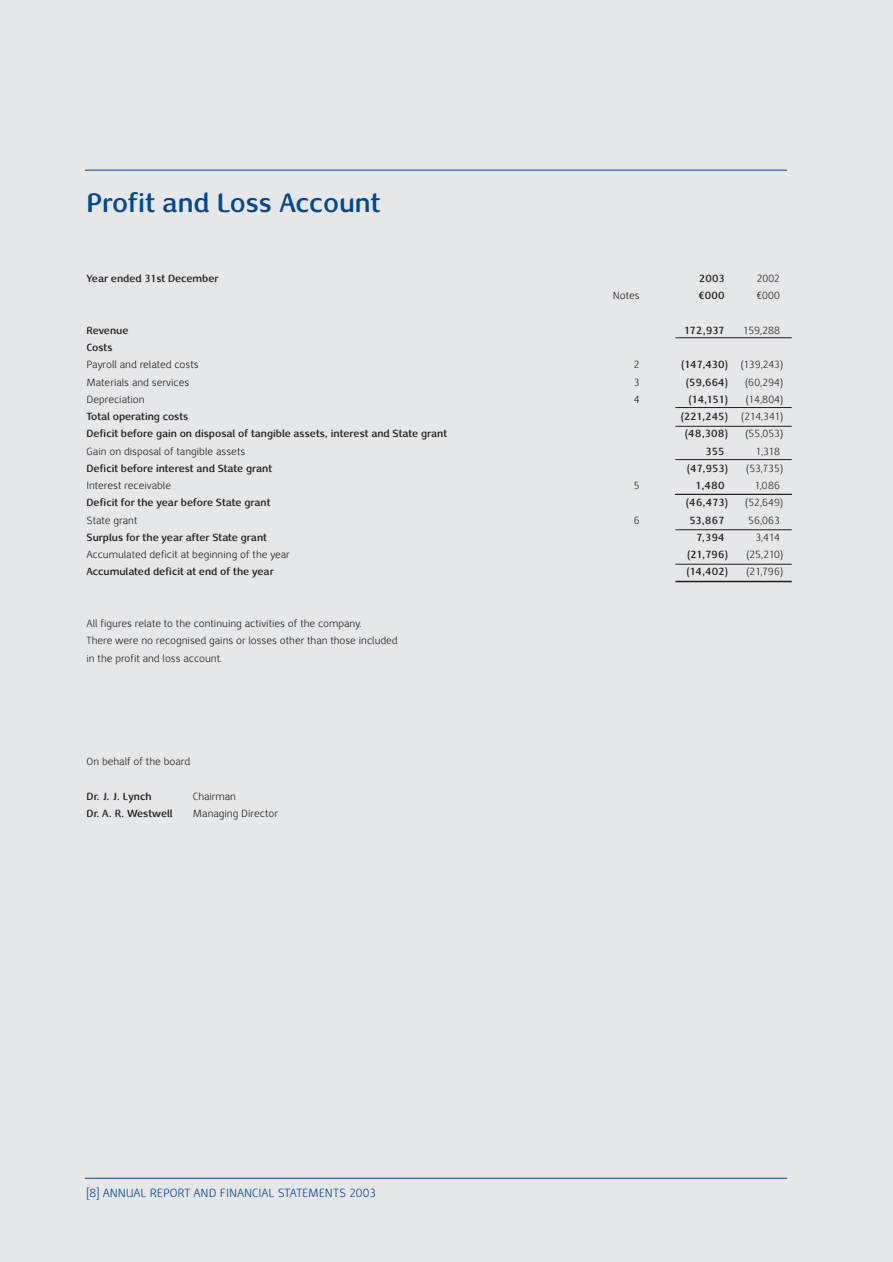
<style>
.page{position:relative;width:893px;height:1262px;background:#fff}
.page>*{position:absolute;margin:0;border:0;box-sizing:border-box;transform-origin:0 0}
.t1{font:700 27px "Nexus Sans";color:#004990}
.t2{font:12px "Nexus Sans";color:#004990}
.t3{font:10.5px/17.2px "Nexus Sans";color:#231f20}
.t4{font:700 10.5px/17.2px "Nexus Sans";color:#231f20}
</style>
<div class="page">
<div style="left:0;top:0;width:892px;height:1261px;background:#e6e7e8"></div>
<hr style="left:85px;top:170px;width:702px;height:1px;background:#004990">
<hr style="left:85px;top:1177px;width:702px;height:1px;background:#004990">
<hr style="left:675px;top:529px;width:116px;height:1px;background:#231f20">
<hr style="left:675px;top:494px;width:116px;height:1px;background:#231f20">
<hr style="left:675px;top:459px;width:116px;height:1px;background:#231f20">
<hr style="left:675px;top:337px;width:116px;height:1px;background:#231f20">
<hr style="left:675px;top:407px;width:116px;height:1px;background:#231f20">
<hr style="left:675px;top:426px;width:116px;height:1px;background:#231f20">
<hr style="left:675px;top:564px;width:116px;height:1px;background:#231f20">
<hr style="left:675px;top:581px;width:116px;height:1px;background:#231f20">
<h2 class="t1" style="left:87px;top:192px;width:295px">Profit and Loss Account</h2>
<p class="t4" style="left:87px;top:271px;width:133px">Year ended 31st December</p>
<p class="t4" style="left:698px;top:271px;width:28px">2003 €000</p>
<p class="t3" style="left:756px;top:271px;width:25px">2002</p>
<p class="t3" style="left:612px;top:288px;width:28px">Notes</p>
<p class="t3" style="left:756px;top:288px;width:25px">€000</p>
<p class="t4" style="left:87px;top:323px;width:43px">Revenue</p>
<p class="t4" style="left:684px;top:323px;width:42px">172,937</p>
<p class="t3" style="left:743px;top:323px;width:38px">159,288</p>
<p class="t4" style="left:87px;top:340px;width:27px">Costs</p>
<p class="t3" style="left:87px;top:357px;width:114px">Payroll and related costs</p>
<p class="t3" style="left:634px;top:357px;width:7px">2</p>
<p class="t4" style="left:681px;top:357px;width:49px">(147,430)</p>
<p class="t3" style="left:740px;top:357px;width:44px">(139,243)</p>
<p class="t3" style="left:87px;top:374px;width:104px">Materials and services</p>
<p class="t3" style="left:634px;top:374px;width:7px">3</p>
<p class="t4" style="left:685px;top:374px;width:44px">(59,664)</p>
<p class="t3" style="left:745px;top:374px;width:39px">(60,294)</p>
<p class="t3" style="left:87px;top:392px;width:59px">Depreciation</p>
<p class="t3" style="left:634px;top:392px;width:7px">4</p>
<p class="t4" style="left:688px;top:392px;width:41px">(14,151)</p>
<p class="t3" style="left:745px;top:392px;width:39px">(14,804)</p>
<p class="t4" style="left:87px;top:409px;width:103px">Total operating costs</p>
<p class="t4" style="left:680px;top:409px;width:49px">(221,245)</p>
<p class="t3" style="left:741px;top:409px;width:43px">(214,341)</p>
<p class="t4" style="left:87px;top:426px;width:362px">Deficit before gain on disposal of tangible assets, interest and State grant</p>
<p class="t4" style="left:684px;top:426px;width:45px">(48,308)</p>
<p class="t3" style="left:745px;top:426px;width:39px">(55,053)</p>
<p class="t3" style="left:87px;top:443px;width:160px">Gain on disposal of tangible assets</p>
<p class="t4" style="left:705px;top:443px;width:21px">355</p>
<p class="t3" style="left:755px;top:443px;width:26px">1,318</p>
<p class="t4" style="left:87px;top:461px;width:187px">Deficit before interest and State grant</p>
<p class="t4" style="left:686px;top:461px;width:43px">(47,953)</p>
<p class="t3" style="left:746px;top:461px;width:38px">(53,735)</p>
<p class="t3" style="left:87px;top:478px;width:86px">Interest receivable</p>
<p class="t3" style="left:633px;top:478px;width:7px">5</p>
<p class="t4" style="left:695px;top:478px;width:31px">1,480</p>
<p class="t3" style="left:754px;top:478px;width:27px">1,086</p>
<p class="t4" style="left:87px;top:495px;width:185px">Deficit for the year before State grant</p>
<p class="t4" style="left:685px;top:495px;width:44px">(46,473)</p>
<p class="t3" style="left:745px;top:495px;width:39px">(52,649)</p>
<p class="t3" style="left:87px;top:512px;width:52px">State grant</p>
<p class="t3" style="left:633px;top:512px;width:7px">6</p>
<p class="t4" style="left:689px;top:512px;width:37px">53,867</p>
<p class="t3" style="left:748px;top:512px;width:33px">56,063</p>
<p class="t4" style="left:87px;top:530px;width:182px">Surplus for the year after State grant</p>
<p class="t4" style="left:696px;top:530px;width:30px">7,394</p>
<p class="t3" style="left:755px;top:530px;width:26px">3,414</p>
<p class="t3" style="left:87px;top:547px;width:205px">Accumulated deficit at beginning of the year</p>
<p class="t4" style="left:687px;top:547px;width:42px">(21,796)</p>
<p class="t3" style="left:746px;top:547px;width:38px">(25,210)</p>
<p class="t4" style="left:87px;top:564px;width:189px">Accumulated deficit at end of the year</p>
<p class="t4" style="left:686px;top:564px;width:43px">(14,402)</p>
<p class="t3" style="left:746px;top:564px;width:38px">(21,796)</p>
<p class="t3" style="left:87px;top:616px;width:312px">All figures relate to the continuing activities of the company.<br>There were no recognised gains or losses other than those included in the profit and loss account.</p>
<p class="t3" style="left:87px;top:754px;width:105px">On behalf of the board</p>
<p class="t4" style="left:87px;top:788px;width:67px">Dr. J. J. Lynch</p>
<p class="t3" style="left:193px;top:788px;width:45px">Chairman</p>
<p class="t4" style="left:87px;top:806px;width:87px">Dr. A. R. Westwell</p>
<p class="t3" style="left:193px;top:806px;width:86px">Managing Director</p>
<p class="t2" style="left:87px;top:1187px;width:291px">[8] ANNUAL REPORT AND FINANCIAL STATEMENTS 2003</p>
</div>
